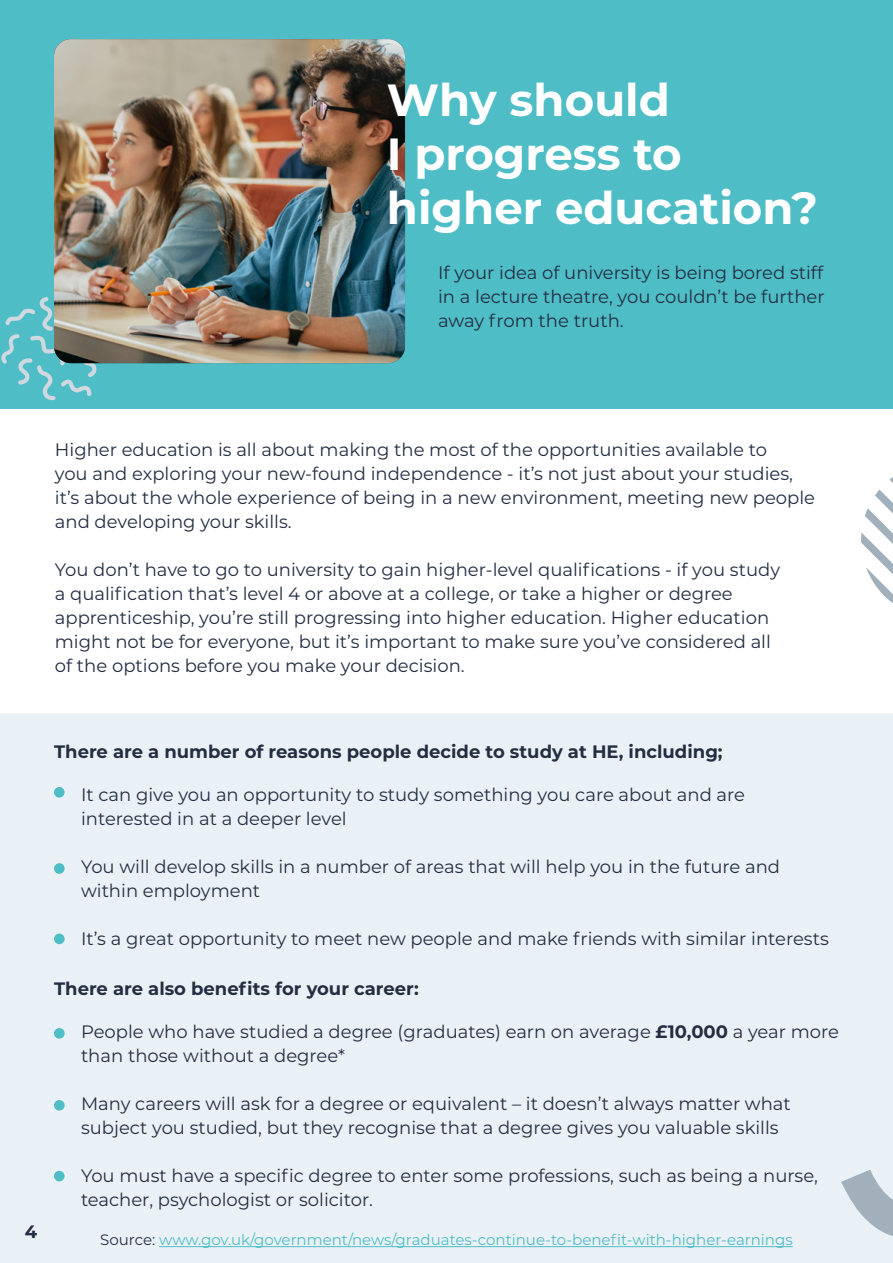
<style>
.page{position:relative;width:893px;height:1263px;background:#fff}
.page>*{position:absolute;margin:0;border:0;box-sizing:border-box;transform-origin:0 0}
.t1{font:700 45px/54px "Montserrat";color:#fff}
.t2{font:18px/24px "Montserrat";color:#232e42}
.t3{font:700 18px "Montserrat";color:#232e42}
.t4{font:15px "Montserrat";color:#4ebdc5}
.s1{font-weight:700}
.s2{color:#232e42}
</style>
<div class="page">
<div style="left:0;top:425px;width:893px;height:838px;background:#eaf1f6"></div>
<div style="left:0;top:408px;width:893px;height:305px;background:#fff"></div>
<div style="left:0;top:0;width:893px;height:408px;background:#4ebdc5"></div>
<svg style="left:1px;top:297px;width:109px;height:103px"></svg>
<svg style="left:841px;top:1170px;width:52px;height:66px"></svg>
<img style="left:54px;top:39px;width:351px;height:324px">
<svg style="left:861px;top:475px;width:32px;height:144px;background:#eaedef"></svg>
<div style="left:54px;top:787px;width:11px;height:10px;background:#4ebdc5;border-radius:50%"></div>
<div style="left:54px;top:1028px;width:11px;height:11px;background:#4ebdc5;border-radius:50%"></div>
<div style="left:54px;top:863px;width:11px;height:11px;background:#4ebdc5;border-radius:50%"></div>
<div style="left:54px;top:1100px;width:11px;height:11px;background:#4ebdc5;border-radius:50%"></div>
<div style="left:54px;top:933px;width:11px;height:11px;background:#4ebdc5;border-radius:50%"></div>
<div style="left:54px;top:1171px;width:11px;height:10px;background:#4ebdc5;border-radius:50%"></div>
<hr style="left:159px;top:1246px;width:634px;height:1px;background:#4ebdc5">
<h1 class="t1" style="left:387px;top:71px;width:433px">Why should<br>I progress to higher education?</h1>
<p class="t2" style="left:438px;top:260px;width:388px;text-align:justify">If your idea of university is being bored stiff in a lecture theatre, you couldn’t be further away from the truth.</p>
<p class="t2" style="left:55px;top:437px;width:762px">Higher education is all about making the most of the opportunities available to<br>you and exploring your new-found independence - it’s not just about your studies, it’s about the whole experience of being in a new environment, meeting new people and developing your skills.</p>
<p class="t2" style="left:55px;top:557px;width:727px">You don’t have to go to university to gain higher-level qualifications - if you study a qualification that’s level 4 or above at a college, or take a higher or degree apprenticeship, you’re still progressing into higher education. Higher education might not be for everyone, but it’s important to make sure you’ve considered all of the options before you make your decision.</p>
<p class="t3" style="left:25px;top:1218px;width:14px">4</p>
<p class="t3" style="left:54px;top:739px;width:670px">There are a number of reasons people decide to study at HE, including;</p>
<p class="t2" style="left:81px;top:782px;width:666px">It can give you an opportunity to study something you care about and are interested in at a deeper level</p>
<p class="t2" style="left:81px;top:854px;width:701px">You will develop skills in a number of areas that will help you in the future and within employment</p>
<p class="t2" style="left:81px;top:926px;width:749px">It’s a great opportunity to meet new people and make friends with similar interests</p>
<p class="t3" style="left:54px;top:975px;width:366px">There are also benefits for your career:</p>
<p class="t2" style="left:81px;top:1019px;width:759px">People who have studied a degree (graduates) earn on average <span class="s1">£10,000</span> a year more than those without a degree*</p>
<p class="t2" style="left:81px;top:1091px;width:711px">Many careers will ask for a degree or equivalent – it doesn’t always matter what subject you studied, but they recognise that a degree gives you valuable skills</p>
<p class="t2" style="left:81px;top:1163px;width:739px">You must have a specific degree to enter some professions, such as being a nurse, teacher, psychologist or solicitor.</p>
<p class="t4" style="left:100px;top:1229px;width:694px"><span class="s2">Source:</span> www.gov.uk/government/news/graduates-continue-to-benefit-with-higher-earnings</p>
</div>
